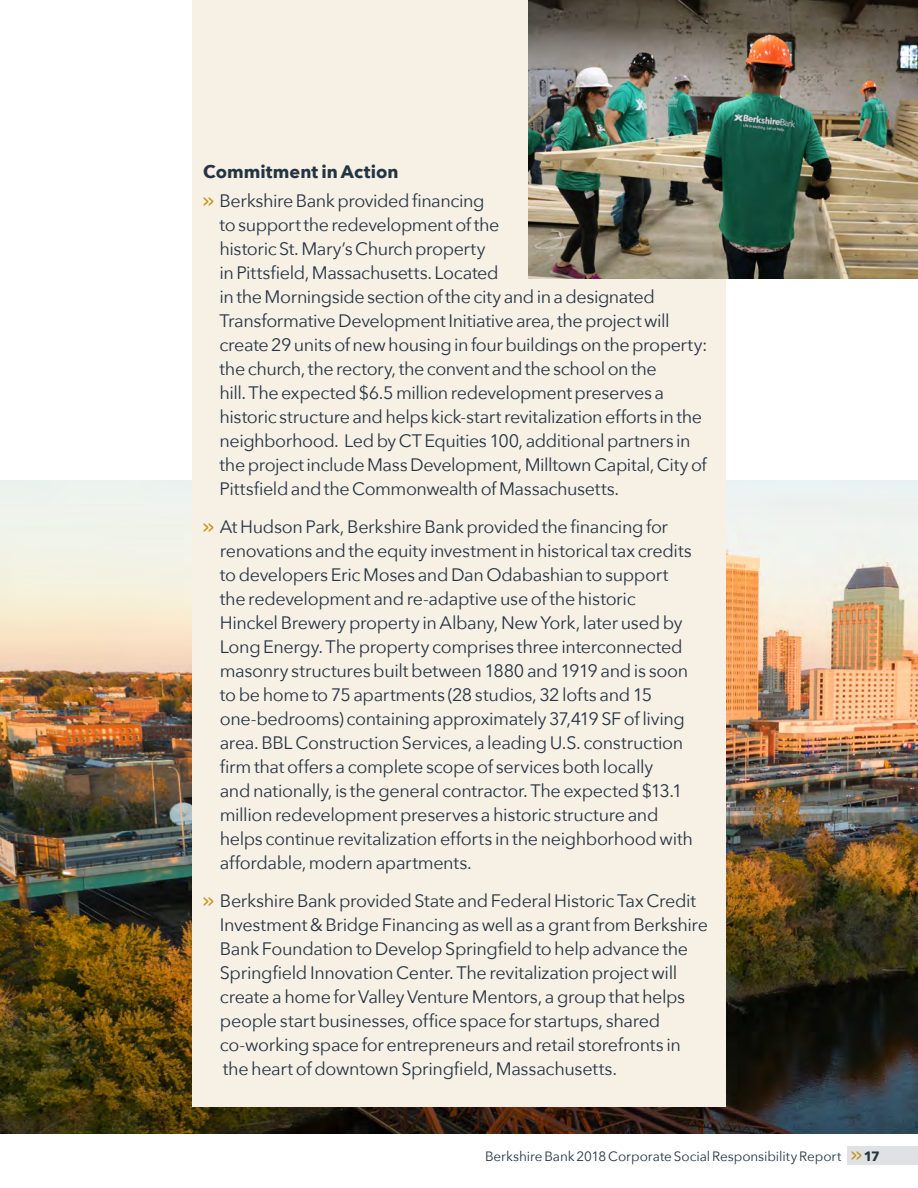
<style>
.page{position:relative;width:918px;height:1188px;background:#fff}
.page>*{position:absolute;margin:0;border:0;box-sizing:border-box;transform-origin:0 0}
.BRK_CSR_Bullets{font:18px/24px "Avenir Next";letter-spacing:-.02em;color:#243444}
.BRK_CSR_Subhead{font:700 18px "Avenir Next";color:#243444}
.t1{font:13.5px "Avenir Next";letter-spacing:-.005em;color:#243444}
.s1{font-family:"Avenir Next Condensed";font-weight:600;color:#c3951a}
.s2{font-family:"Avenir Next Condensed";font-weight:600;font-size:18px;color:#c3951a}
.s3{font-weight:700}
</style>
<div class="page">
<div style="left:848px;top:1146px;width:70px;height:19px;background:#e0e1e4"></div>
<img style="left:0;top:481px;width:918px;height:653px">
<div style="left:192px;top:0;width:534px;height:1107px;background:#f7f0e4"></div>
<img style="left:528px;top:0;width:390px;height:279px">
<p class="BRK_CSR_Subhead" style="left:203px;top:156px;width:197px">Commitment in Action</p>
<p class="BRK_CSR_Bullets" style="left:220px;top:188px;width:489px;text-indent:-16px"><span class="s1">&gt;&gt;</span> Berkshire Bank provided financing<br>to support the redevelopment of the<br>historic St. Mary’s Church property<br>in Pittsfield, Massachusetts. Located<br>in the Morningside section of the city and in a designated Transformative Development Initiative area, the project will create 29 units of new housing in four buildings on the property: the church, the rectory, the convent and the school on the<br>hill. The expected $6.5 million redevelopment preserves a historic structure and helps kick-start revitalization efforts in the neighborhood. Led by CT Equities 100, additional partners in the project include Mass Development, Milltown Capital, City of Pittsfield and the Commonwealth of Massachusetts.</p>
<p class="BRK_CSR_Bullets" style="left:220px;top:514px;width:475px;text-indent:-17px"><span class="s1">&gt;&gt;</span> At Hudson Park, Berkshire Bank provided the financing for renovations and the equity investment in historical tax credits to developers Eric Moses and Dan Odabashian to support the redevelopment and re-adaptive use of the historic Hinckel Brewery property in Albany, New York, later used by Long Energy. The property comprises three interconnected masonry structures built between 1880 and 1919 and is soon to be home to 75 apartments (28 studios, 32 lofts and 15 one-bedrooms) containing approximately 37,419 SF of living area. BBL Construction Services, a leading U.S. construction firm that offers a complete scope of services both locally<br>and nationally, is the general contractor. The expected $13.1 million redevelopment preserves a historic structure and helps continue revitalization efforts in the neighborhood with affordable, modern apartments.</p>
<p class="BRK_CSR_Bullets" style="left:220px;top:888px;width:490px;text-indent:-17px"><span class="s1">&gt;&gt;</span> Berkshire Bank provided State and Federal Historic Tax Credit Investment &amp; Bridge Financing as well as a grant from Berkshire Bank Foundation to Develop Springfield to help advance the Springfield Innovation Center. The revitalization project will create a home for Valley Venture Mentors, a group that helps people start businesses, office space for startups, shared co-working space for entrepreneurs and retail storefronts in the heart of downtown Springfield, Massachusetts.</p>
<p class="t1" style="left:485px;top:1145px;width:396px">Berkshire Bank 2018 Corporate Social Responsibility Report <span class="s2">&gt;&gt;</span> <span class="s3">17</span></p>
</div>
